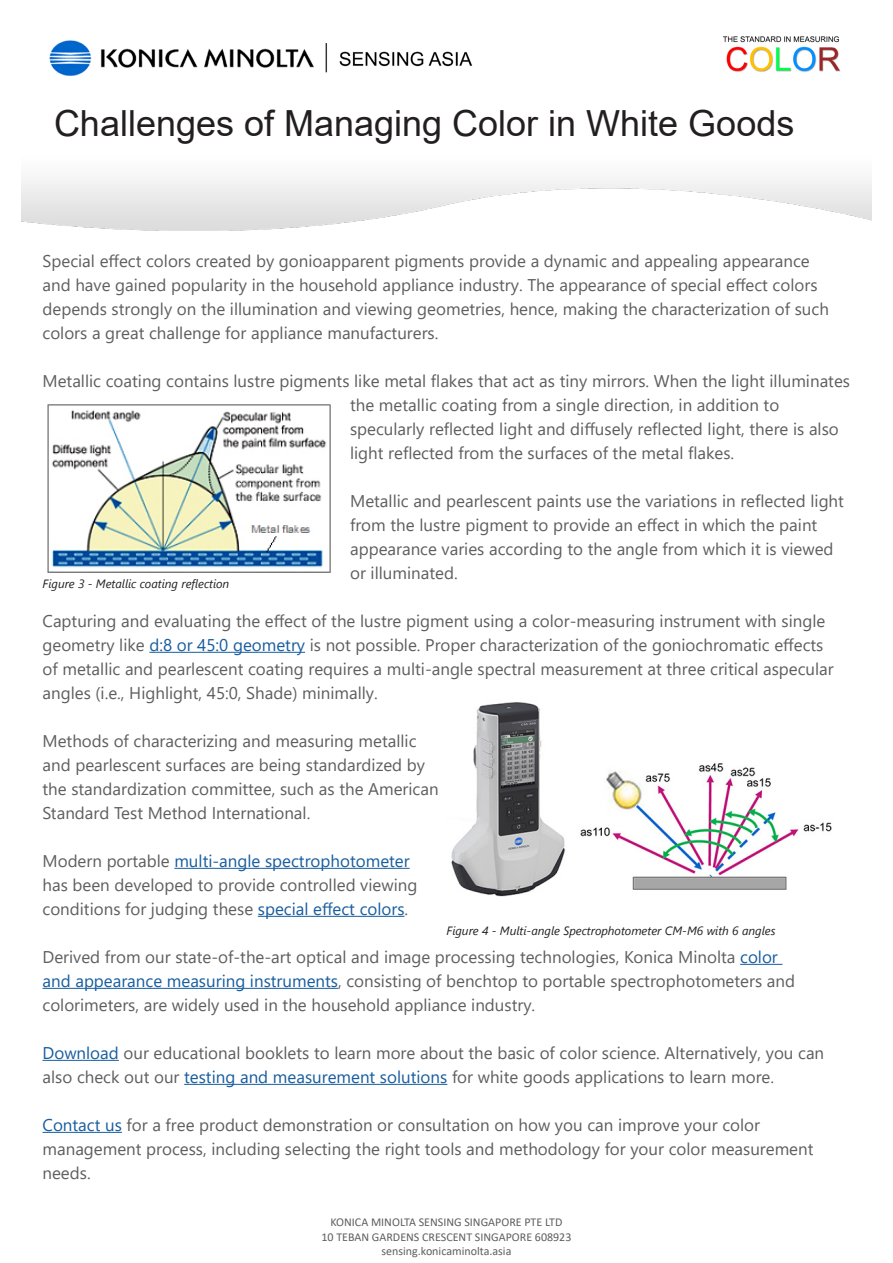
<style>
.page{position:relative;width:893px;height:1263px;background:#fff}
.page>*{position:absolute;margin:0;border:0;box-sizing:border-box;transform-origin:0 0}
.t1{font:36px "Arial";color:#231f20}
.t2{font:16.95px/24px "Segoe UI";color:#5f5e5e}
.t3{font:12px "Calibri";color:#5f5e5e}
.t4{font:italic 12px "Segoe UI";color:#231f20}
.s1{color:#175d9e}
</style>
<div class="page">
<img style="left:451px;top:702px;width:381px;height:195px">
<hr style="left:149px;top:652px;width:156px;height:1px;background:#175d9e">
<hr style="left:174px;top:868px;width:236px;height:1px;background:#175d9e">
<hr style="left:258px;top:916px;width:147px;height:1px;background:#175d9e">
<hr style="left:740px;top:964px;width:42px;height:1px;background:#175d9e">
<hr style="left:43px;top:988px;width:295px;height:1px;background:#175d9e">
<hr style="left:43px;top:1060px;width:76px;height:1px;background:#175d9e">
<hr style="left:184px;top:1084px;width:263px;height:1px;background:#175d9e">
<hr style="left:43px;top:1132px;width:79px;height:1px;background:#175d9e">
<img style="left:21px;top:36px;width:851px;height:195px">
<img style="left:47px;top:404px;width:284px;height:169px">
<p class="t1" style="left:54px;top:98px;width:742px">Challenges of Managing Color in White Goods</p>
<p class="t2" style="left:43px;top:247px;width:788px">Special effect colors created by gonioapparent pigments provide a dynamic and appealing appearance and have gained popularity in the household appliance industry. The appearance of special effect colors depends strongly on the illumination and viewing geometries, hence, making the characterization of such colors a great challenge for appliance manufacturers.</p>
<p class="t2" style="left:350px;top:367px;width:501px;text-indent:-308px">Metallic coating contains lustre pigments like metal flakes that act as tiny mirrors. When the light illuminates the metallic coating from a single direction, in addition to specularly reflected light and diffusely reflected light, there is also light reflected from the surfaces of the metal flakes.</p>
<p class="t2" style="left:350px;top:487px;width:495px">Metallic and pearlescent paints use the variations in reflected light from the lustre pigment to provide an effect in which the paint appearance varies according to the angle from which it is viewed or illuminated.</p>
<p class="t2" style="left:43px;top:607px;width:793px">Capturing and evaluating the effect of the lustre pigment using a color-measuring instrument with single geometry like <span class="s1">d:8 or 45:0 geometry</span> is not possible. Proper characterization of the goniochromatic effects of metallic and pearlescent coating requires a multi-angle spectral measurement at three critical aspecular angles (i.e., Highlight, 45:0, Shade) minimally.</p>
<p class="t2" style="left:43px;top:727px;width:398px">Methods of characterizing and measuring metallic and pearlescent surfaces are being standardized by the standardization committee, such as the American Standard Test Method International.</p>
<p class="t2" style="left:43px;top:847px;width:376px">Modern portable <span class="s1">multi-angle spectrophotometer </span>has been developed to provide controlled viewing conditions for judging these <span class="s1">special effect colors</span>.</p>
<p class="t2" style="left:43px;top:943px;width:754px">Derived from our state-of-the-art optical and image processing technologies, Konica Minolta <span class="s1">color and appearance measuring instruments</span>, consisting of benchtop to portable spectrophotometers and colorimeters, are widely used in the household appliance industry.</p>
<p class="t2" style="left:43px;top:1039px;width:783px"><span class="s1">Download</span> our educational booklets to learn more about the basic of color science. Alternatively, you can also check out our <span class="s1">testing and measurement solutions</span> for white goods applications to learn more.</p>
<p class="t2" style="left:43px;top:1111px;width:772px"><span class="s1">Contact us</span> for a free product demonstration or consultation on how you can improve your color management process, including selecting the right tools and methodology for your color measurement needs.</p>
<p class="t4" style="left:43px;top:575px;width:188px">Figure 3 - Metallic coating reflection</p>
<p class="t4" style="left:446px;top:921px;width:330px">Figure 4 - Multi-angle Spectrophotometer CM-M6 with 6 angles</p>
<p class="t3" style="left:331px;top:1214px;width:233px">KONICA MINOLTA SENSING SINGAPORE PTE LTD</p>
<p class="t3" style="left:322px;top:1228px;width:251px">10 TEBAN GARDENS CRESCENT SINGAPORE 608923</p>
<p class="t3" style="left:382px;top:1243px;width:131px">sensing.konicaminolta.asia</p>
</div>
